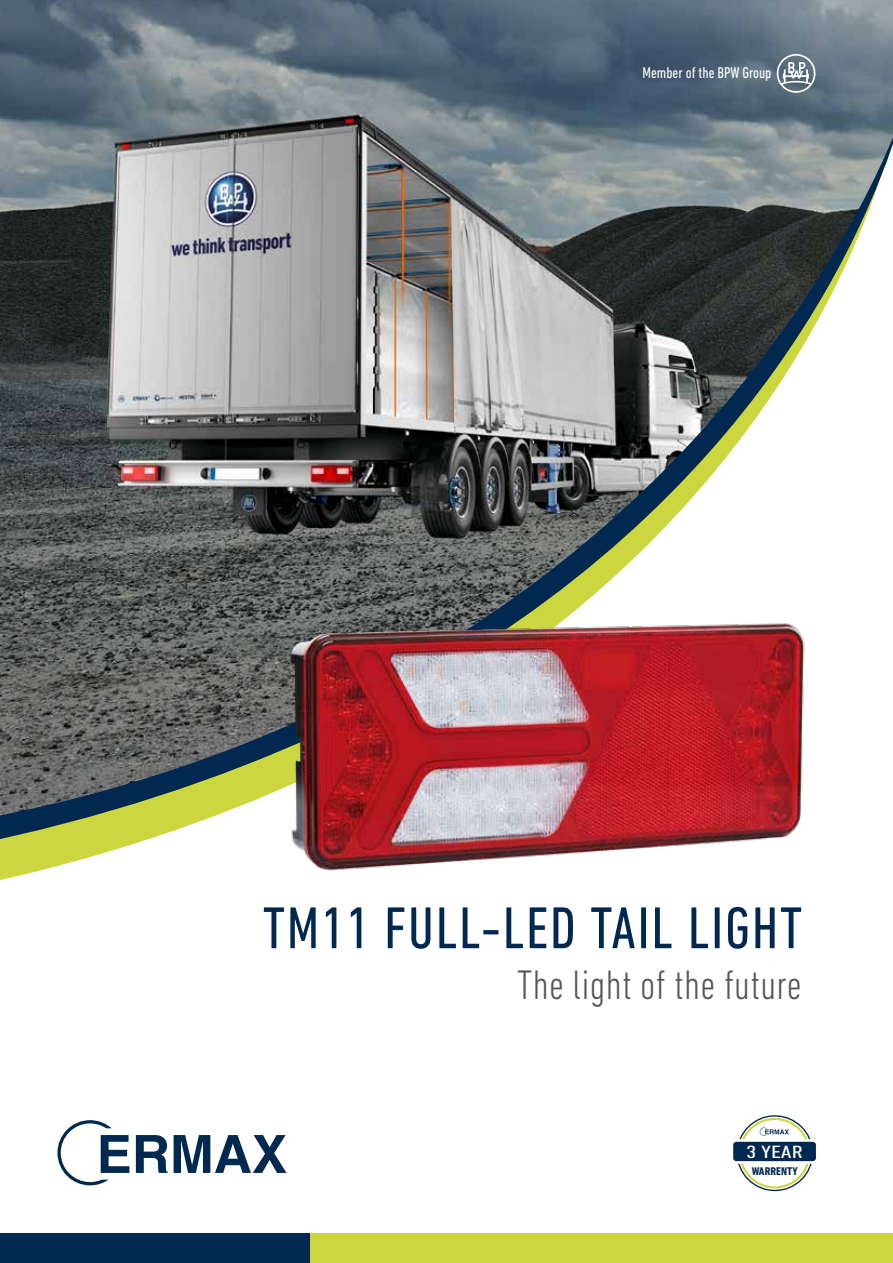
<style>
.page{position:relative;width:893px;height:1263px;background:#fff}
.page>*{position:absolute;margin:0;border:0;box-sizing:border-box;transform-origin:0 0}
.t1{font:condensed 60px "DIN Next LT Pro";letter-spacing:.03em;color:#002851}
.t2{font:300 condensed 42px "DIN Next LT Pro";letter-spacing:.01em;color:#575756}
.t3{font:condensed 18.15px "DIN Next LT Pro";color:#fff;scale:1.47 1}
.t4{font:condensed 15.9px "DIN Next LT Pro";color:#fff}
.t5{font:700 condensed 11.4px "DIN Next LT Pro";color:#002851;scale:1.12 1}
</style>
<div class="page">
<svg style="left:136px;top:1136px;width:32px;height:37px"></svg>
<svg style="left:174px;top:1136px;width:112px;height:37px"></svg>
<svg style="left:57px;top:1136px;width:72px;height:49px"></svg>
<div style="left:0;top:1233px;width:891px;height:30px;background:#002851"></div>
<div style="left:310px;top:1233px;width:583px;height:30px;background:#ccd73f"></div>
<svg style="left:0;top:815px;width:217px;height:65px"></svg>
<img style="left:0;top:0;width:893px;height:815px">
<img style="left:272px;top:596px;width:553px;height:275px">
<svg style="left:737px;top:1116px;width:75px;height:74px"></svg>
<div style="left:739px;top:1118px;width:71px;height:70px;border:2px solid #ccd73f;border-radius:50%"></div>
<div style="left:732px;top:1140px;width:85px;height:22px;background:#002851;border-radius:4px"></div>
<div style="left:731px;top:1139px;width:87px;height:25px;border:3px solid #fff;border-radius:4px"></div>
<svg style="left:760px;top:1127px;width:29px;height:9px"></svg>
<svg style="left:774px;top:54px;width:44px;height:39px;background:#83939e"></svg>
<p class="t4" style="left:642px;top:64px;width:130px">Member of the BPW Group</p>
<p class="t1" style="left:263px;top:894px;width:541px">TM11 FULL-LED TAIL LIGHT</p>
<p class="t2" style="left:517px;top:961px;width:286px">The light of the future</p>
<p class="t3" style="left:746px;top:1141px;width:40px">3 YEAR</p>
<p class="t5" style="left:752px;top:1164px;width:43px">WARRENTY</p>
</div>
